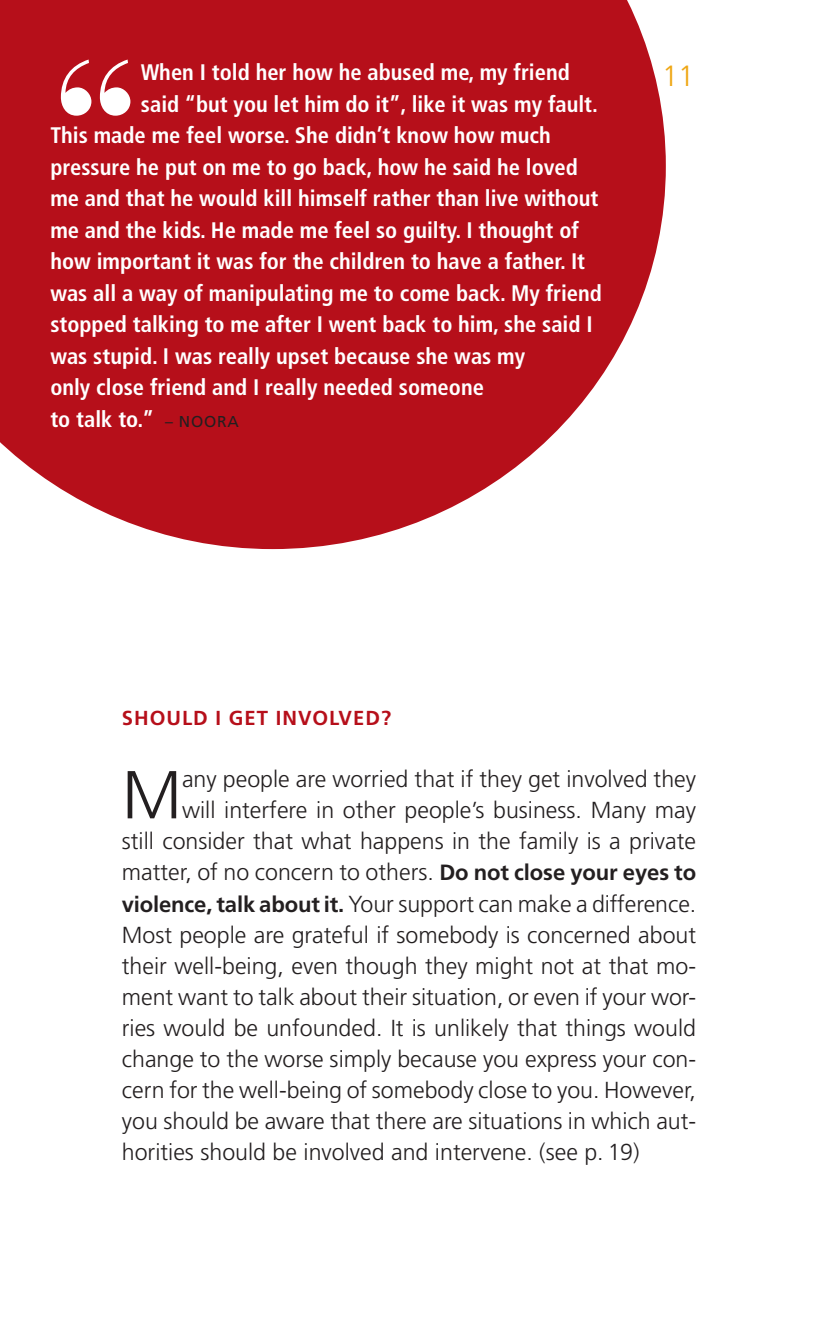
<style>
.page{position:relative;width:818px;height:1341px;background:#fff}
.page>*{position:absolute;margin:0;border:0;box-sizing:border-box;transform-origin:0 0}
.t1{font:700 condensed 188.33px "Bauer Bodoni";color:#fff}
.t2{font:300 67.73px "Frutiger LT Std";color:#231f20}
.t3{font:300 29.25px "Frutiger LT Std";color:#efa715}
.t4{font:300 23.18px "Frutiger LT Std";color:#231f20}
.t5{font:700 condensed 22.5px "Frutiger LT Std";color:#fff}
.t6{font:700 20.25px "Frutiger LT Std";letter-spacing:.05em;color:#b60f1a}
.s1{font-weight:400;font-stretch:normal;font-size:15.75px;color:#231f20}
.s2{font-weight:700;font-size:22.05px}
</style>
<div class="page">
<svg style="left:1px;top:0;width:664px;height:549px;background:#be2b34"></svg>
<h1 class="t1" style="left:50px;top:20px;width:92px">“</h1>
<p class="t5" style="left:141px;top:59px;width:430px">When I told her how he abused me, my friend</p>
<p class="t5" style="left:141px;top:90px;width:458px">said “but you let him do it”, like it was my fault.</p>
<p class="t5" style="left:50px;top:122px;width:502px">This made me feel worse. She didn’t know how much</p>
<p class="t5" style="left:50px;top:153px;width:529px">pressure he put on me to go back, how he said he loved</p>
<p class="t5" style="left:50px;top:185px;width:549px">me and that he would kill himself rather than live without</p>
<p class="t5" style="left:50px;top:216px;width:530px">me and the kids. He made me feel so guilty. I thought of</p>
<p class="t5" style="left:50px;top:248px;width:536px">how important it was for the children to have a father. It</p>
<p class="t5" style="left:50px;top:279px;width:553px">was all a way of manipulating me to come back. My friend</p>
<p class="t5" style="left:50px;top:311px;width:544px">stopped talking to me after I went back to him, she said I</p>
<p class="t5" style="left:50px;top:342px;width:476px">was stupid. I was really upset because she was my</p>
<p class="t5" style="left:50px;top:374px;width:435px">only close friend and I really needed someone</p>
<p class="t5" style="left:50px;top:405px;width:190px">to talk to.” <span class="s1">– NOO RA</span></p>
<p class="t3" style="left:662px;top:59px;width:34px">11</p>
<p class="t6" style="left:122px;top:706px;width:271px">Should I get involved?</p>
<h2 class="t2" style="left:122px;top:756px;width:62px">M</h2>
<p class="t4" style="left:182px;top:766px;width:515px">any people are worried that if they get involved they</p>
<p class="t4" style="left:182px;top:797px;width:515px">will interfere in other people’s business. Many may</p>
<p class="t4" style="left:122px;top:828px;width:575px">still consider that what happens in the family is a private</p>
<p class="t4" style="left:122px;top:859px;width:576px">matter, of no concern to others. <span class="s2">Do not close your eyes to</span></p>
<p class="t4" style="left:122px;top:890px;width:576px"><span class="s2">violence, talk about it.</span> Your support can make a difference.</p>
<p class="t4" style="left:122px;top:921px;width:576px">Most people are grateful if somebody is concerned about</p>
<p class="t4" style="left:122px;top:952px;width:576px">their well-being, even though they might not at that mo-</p>
<p class="t4" style="left:122px;top:983px;width:576px">ment want to talk about their situation, or even if your wor-</p>
<p class="t4" style="left:122px;top:1014px;width:575px">ries would be unfounded. It is unlikely that things would</p>
<p class="t4" style="left:122px;top:1045px;width:576px">change to the worse simply because you express your con-</p>
<p class="t4" style="left:122px;top:1076px;width:575px">cern for the well-being of somebody close to you. However,</p>
<p class="t4" style="left:122px;top:1107px;width:576px">you should be aware that there are situations in which aut-</p>
<p class="t4" style="left:122px;top:1139px;width:519px">horities should be involved and intervene. (see p. 19)</p>
</div>
